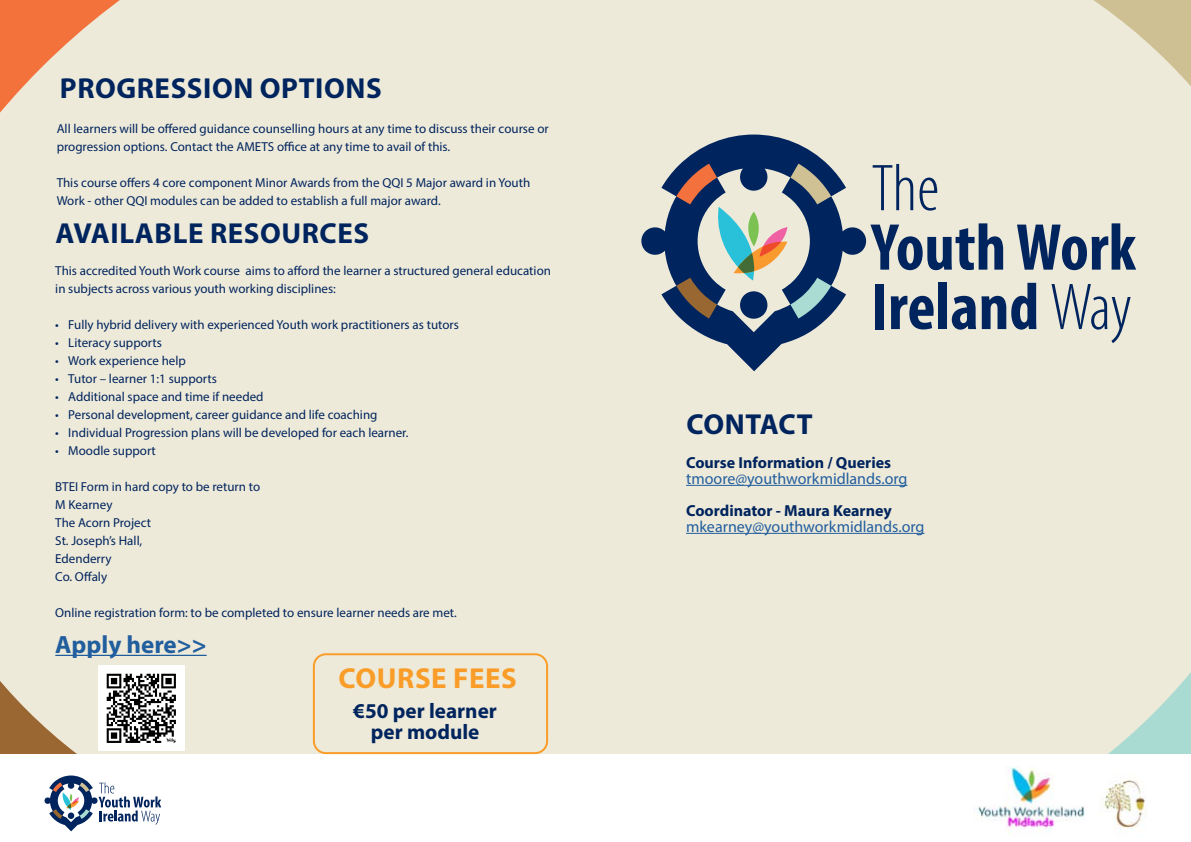
<style>
.page{position:relative;width:1191px;height:842px;background:#fff}
.page>*{position:absolute;margin:0;border:0;box-sizing:border-box;transform-origin:0 0}
.t1{font:700 29px "Myriad Pro";letter-spacing:.02em;color:#00245d}
.t2{font:700 29px "Myriad Pro";letter-spacing:.02em;color:#f99d28}
.t3{font:700 25px "Myriad Pro";color:#215e9e}
.t4{font:700 21.2px/21.2px "Myriad Pro";color:#00245d;text-align:center}
.t5{font:16px "Myriad Pro";color:#215e9e}
.t6{font:700 16px "Myriad Pro";color:#00245d}
.t7{font:13px/18px "Myriad Pro";color:#00245d}
</style>
<div class="page">
<div style="left:0;top:0;width:1191px;height:841px;background:#eeeada"></div>
<svg style="left:1108px;top:672px;width:83px;height:82px"></svg>
<div style="left:0;top:754px;width:1191px;height:88px;background:#fff"></div>
<svg style="left:0;top:0;width:120px;height:113px"></svg>
<hr style="left:55px;top:655px;width:152px;height:1px;background:#215e9e">
<hr style="left:686px;top:485px;width:221px;height:1px;background:#215e9e">
<hr style="left:686px;top:533px;width:238px;height:1px;background:#215e9e">
<div style="left:313px;top:653px;width:235px;height:101px;border:2px solid #f99d28;border-radius:12px"></div>
<svg style="left:641px;top:0;width:550px;height:371px"></svg>
<div style="left:98px;top:665px;width:86px;height:86px;background:#fff"></div>
<svg style="left:0;top:654px;width:176px;height:178px"></svg>
<img style="left:974px;top:767px;width:111px;height:67px">
<img style="left:1102px;top:780px;width:44px;height:49px">
<h1 class="t1" style="left:60px;top:69px;width:323px">PROGRESSION OPTIONS</h1>
<p class="t7" style="left:57px;top:120px;width:493px">All learners will be offered guidance counselling hours at any time to discuss their course or progression options. Contact the AMETS office at any time to avail of this.</p>
<p class="t7" style="left:57px;top:174px;width:475px">This course offers 4 core component Minor Awards from the QQI 5 Major award in Youth<br>Work - other QQI modules can be added to establish a full major award.</p>
<h1 class="t1" style="left:56px;top:215px;width:315px">AVAILABLE RESOURCES</h1>
<p class="t7" style="left:55px;top:261px;width:497px">This accredited Youth Work course aims to afford the learner a structured general education in subjects across various youth working disciplines:</p>
<p class="t7" style="left:55px;top:315px;width:405px">• Fully hybrid delivery with experienced Youth work practitioners as tutors</p>
<p class="t7" style="left:55px;top:333px;width:108px">• Literacy supports</p>
<p class="t7" style="left:55px;top:351px;width:132px">• Work experience help</p>
<p class="t7" style="left:55px;top:369px;width:163px">• Tutor – learner 1:1 supports</p>
<p class="t7" style="left:55px;top:387px;width:210px">• Additional space and time if needed</p>
<p class="t7" style="left:55px;top:405px;width:324px">• Personal development, career guidance and life coaching</p>
<p class="t7" style="left:55px;top:423px;width:355px">• Individual Progression plans will be developed for each learner.</p>
<p class="t7" style="left:55px;top:441px;width:102px">• Moodle support</p>
<p class="t7" style="left:55px;top:477px;width:206px">BTEI Form in hard copy to be return to<br>M Kearney<br>The Acorn Project<br>St. Joseph’s Hall,<br>Edenderry<br>Co. Offaly</p>
<p class="t7" style="left:55px;top:603px;width:403px">Online registration form: to be completed to ensure learner needs are met.</p>
<h2 class="t3" style="left:55px;top:628px;width:153px">Apply here&gt;&gt;</h2>
<h1 class="t2" style="left:338px;top:659px;width:180px">COURSE FEES</h1>
<h3 class="t4" style="left:353px;top:699px;width:145px">€50 per learner per module</h3>
<h1 class="t1" style="left:686px;top:405px;width:128px">CONTACT</h1>
<p class="t6" style="left:686px;top:452px;width:206px">Course Information / Queries</p>
<p class="t5" style="left:686px;top:468px;width:223px">tmoore@youthworkmidlands.org</p>
<p class="t6" style="left:686px;top:500px;width:207px">Coordinator - Maura Kearney</p>
<p class="t5" style="left:686px;top:516px;width:240px">mkearney@youthworkmidlands.org</p>
</div>
